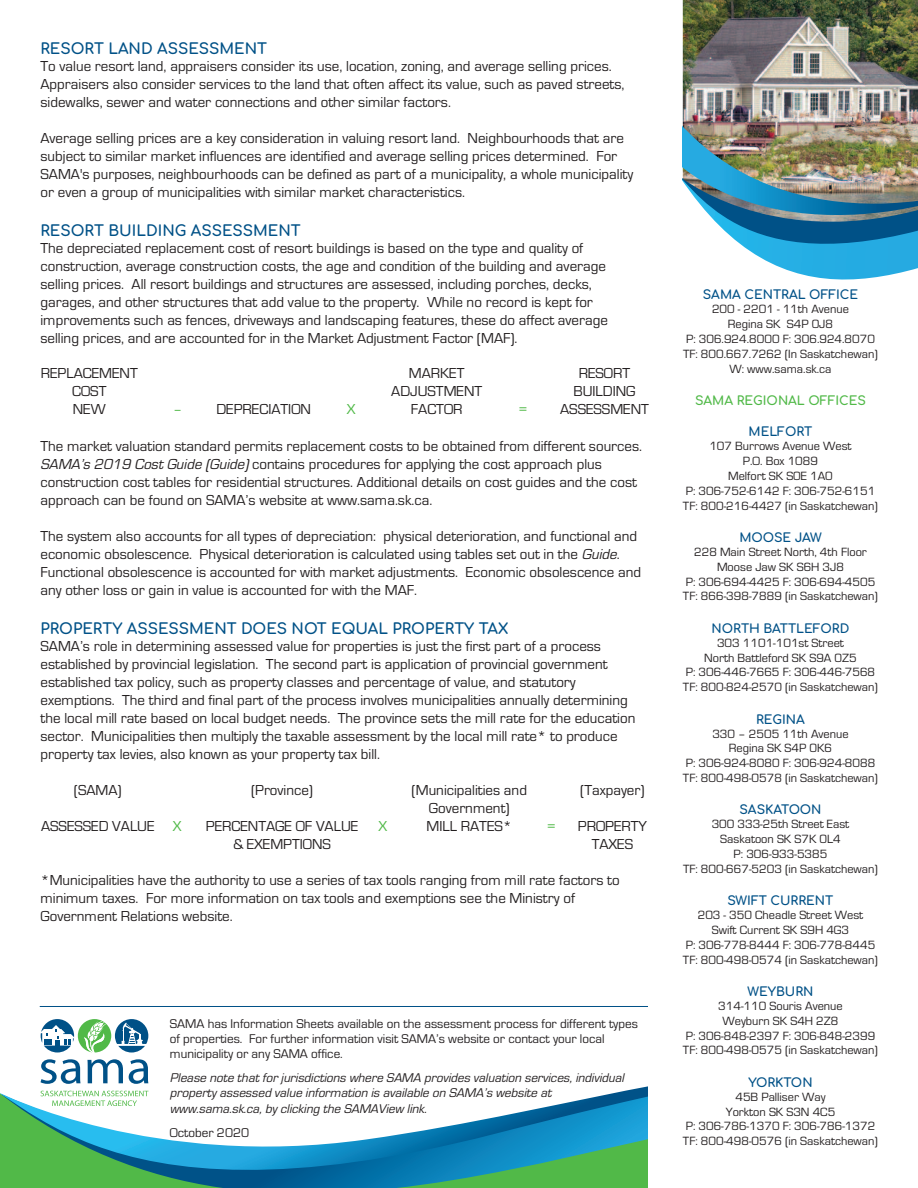
<style>
.page{position:relative;width:918px;height:1188px;background:#fff}
.page>*{position:absolute;margin:0;border:0;box-sizing:border-box;transform-origin:0 0}
.t1{font:15px/18px "Eurostile";color:#231f20}
.t2{font:700 15px "Comfortaa";color:#005187}
.t3{font:15px "Eurostile";color:#51b948}
.t4{font:13.2px/15.1px "Eurostile";color:#231f20}
.t5{font:italic 13.2px/15.1px "Eurostile";color:#231f20}
.t6{font:12.3px/14.9px "Eurostile";color:#231f20;text-align:center}
.t7{font:700 12.3px "Comfortaa";color:#005187}
.t8{font:700 12.3px "Comfortaa";color:#51b948}
.s1{font-style:italic}
</style>
<div class="page">
<svg style="left:0;top:1067px;width:648px;height:120px"></svg>
<hr style="left:40px;top:1006px;width:608px;height:1px;background:#005187">
<svg style="left:41px;top:1091px;width:107px;height:15px"></svg>
<svg style="left:40px;top:1059px;width:40px;height:25px"></svg>
<svg style="left:87px;top:1059px;width:36px;height:24px"></svg>
<svg style="left:129px;top:1059px;width:19px;height:25px"></svg>
<svg style="left:41px;top:1019px;width:107px;height:34px"></svg>
<img style="left:683px;top:0;width:235px;height:75px">
<svg style="left:775px;top:265px;width:143px;height:15px;fill:#26ade3"></svg>
<img style="left:683px;top:75px;width:235px;height:190px">
<p class="t2" style="left:40px;top:34px;width:228px">RESORT LAND ASSESSMENT</p>
<p class="t1" style="left:40px;top:56px;width:586px">To value resort land, appraisers consider its use, location, zoning, and average selling prices.<br>Appraisers also consider services to the land that often affect its value, such as paved streets, sidewalks, sewer and water connections and other similar factors.</p>
<p class="t1" style="left:40px;top:128px;width:594px">Average selling prices are a key consideration in valuing resort land. Neighbourhoods that are subject to similar market influences are identified and average selling prices determined. For SAMA's purposes, neighbourhoods can be defined as part of a municipality, a whole municipality or even a group of municipalities with similar market characteristics.</p>
<p class="t2" style="left:40px;top:217px;width:262px">RESORT BUILDING ASSESSMENT</p>
<p class="t1" style="left:40px;top:238px;width:569px">The depreciated replacement cost of resort buildings is based on the type and quality of construction, average construction costs, the age and condition of the building and average selling prices. All resort buildings and structures are assessed, including porches, decks, garages, and other structures that add value to the property. While no record is kept for improvements such as fences, driveways and landscaping features, these do affect average selling prices, and are accounted for in the Market Adjustment Factor (MAF).</p>
<p class="t1" style="left:41px;top:364px;width:98px;text-align:center">REPLACEMENT<br>COST<br>NEW</p>
<p class="t1" style="left:391px;top:364px;width:92px;text-align:center">MARKET<br>ADJUSTMENT<br>FACTOR</p>
<p class="t1" style="left:574px;top:364px;width:63px;text-align:center">RESORT<br>BUILDING</p>
<p class="t3" style="left:173px;top:400px;width:11px">–</p>
<p class="t1" style="left:560px;top:400px;width:90px">ASSESSMENT</p>
<p class="t1" style="left:217px;top:400px;width:96px">DEPRECIATION</p>
<p class="t3" style="left:347px;top:400px;width:10px">X</p>
<p class="t3" style="left:518px;top:400px;width:11px">=</p>
<p class="t1" style="left:40px;top:436px;width:603px">The market valuation standard permits replacement costs to be obtained from different sources.<br><span class="s1">SAMA’s2019CostGuide(Guide)</span>contains procedures for applying the cost approach plus construction cost tables for residential structures. Additional details on cost guides and the cost approach can be found on SAMA’s website at www.sama.sk.ca.</p>
<p class="t1" style="left:40px;top:526px;width:602px">The system also accounts for all types of depreciation: physical deterioration, and functional and economic obsolescence. Physical deterioration is calculated using tables set out in the <span class="s1">Guide</span>.<br>Functional obsolescence is accounted for with market adjustments. Economic obsolescence and any other loss or gain in value is accounted for with the MAF.</p>
<p class="t2" style="left:40px;top:615px;width:470px">PROPERTY ASSESSMENT DOES NOT EQUAL PROPERTY TAX</p>
<p class="t1" style="left:40px;top:637px;width:596px">SAMA’s role in determining assessed value for properties is just the first part of a process established by provincial legislation. The second part is application of provincial government established tax policy, such as property classes and percentage of value, and statutory exemptions. The third and final part of the process involves municipalities annually determining the local mill rate based on local budget needs. The province sets the mill rate for the education sector. Municipalities then multiply the taxable assessment by the local mill rate* to produce property tax levies, also known as your property tax bill.</p>
<p class="t1" style="left:74px;top:780px;width:49px">(SAMA)</p>
<p class="t1" style="left:41px;top:816px;width:115px">ASSESSED VALUE</p>
<p class="t3" style="left:378px;top:817px;width:10px">X</p>
<p class="t3" style="left:547px;top:817px;width:11px">=</p>
<p class="t1" style="left:251px;top:780px;width:64px">(Province)</p>
<p class="t1" style="left:206px;top:816px;width:154px;text-align:center">PERCENTAGE OF VALUE &amp; EXEMPTIONS</p>
<p class="t1" style="left:412px;top:780px;width:117px;text-align:center">(Municipalities and<br>Government)<br>MILL RATES*</p>
<p class="t1" style="left:580px;top:780px;width:66px">(Taxpayer)</p>
<p class="t1" style="left:578px;top:816px;width:71px;text-align:center">PROPERTY<br>TAXES</p>
<p class="t3" style="left:173px;top:817px;width:10px">X</p>
<p class="t1" style="left:41px;top:871px;width:581px">*Municipalities have the authority to use a series of tax tools ranging from mill rate factors to minimum taxes. For more information on tax tools and exemptions see the Ministry of<br>Government Relations website.</p>
<p class="t4" style="left:170px;top:1016px;width:470px">SAMA has Information Sheets available on the assessment process for different types of properties. For further information visit SAMA’s website or contact your local municipality or any SAMA office.</p>
<p class="t5" style="left:170px;top:1070px;width:459px">Please note that for jurisdictions where SAMA provides valuation services, individual property assessed value information is available on SAMA’s website at www.sama.sk.ca, by clicking the SAMAView link.</p>
<p class="t4" style="left:170px;top:1125px;width:81px">October 2020</p>
<p class="t7" style="left:703px;top:283px;width:157px">SAMA CENTRAL OFFICE</p>
<p class="t6" style="left:683px;top:301px;width:196px">200 - 2201 - 11th Avenue<br>Regina SK S4P 0J8<br>P: 306.924.8000 F: 306.924.8070<br>TF: 800.667.7262 (In Saskatchewan)<br>W: www.sama.sk.ca</p>
<p class="t8" style="left:695px;top:389px;width:172px">SAMA REGIONAL OFFICES</p>
<p class="t7" style="left:749px;top:421px;width:65px">MELFORT</p>
<p class="t6" style="left:683px;top:439px;width:197px">107 Burrows Avenue West<br>P.O. Box 1089<br>Melfort SK S0E 1A0<br>P: 306-752-6142 F: 306-752-6151<br>TF: 800-216-4427 (in Saskatchewan)</p>
<p class="t7" style="left:739px;top:526px;width:84px">MOOSE JAW</p>
<p class="t6" style="left:683px;top:544px;width:197px">228 Main Street North, 4th Floor<br>Moose Jaw SK S6H 3J8<br>P: 306-694-4425 F: 306-694-4505<br>TF: 866-398-7889 (in Saskatchewan)</p>
<p class="t7" style="left:712px;top:617px;width:139px">NORTH BATTLEFORD</p>
<p class="t6" style="left:683px;top:635px;width:197px">303 1101-101st Street<br>North Battleford SK S9A 0Z5<br>P: 306-446-7665 F: 306-446-7568<br>TF: 800-824-2570 (in Saskatchewan)</p>
<p class="t7" style="left:756px;top:708px;width:50px">REGINA</p>
<p class="t6" style="left:683px;top:726px;width:197px">330 – 2505 11th Avenue<br>Regina SK S4P 0K6<br>P: 306-924-8080 F: 306-924-8088<br>TF: 800-498-0578 (in Saskatchewan)</p>
<p class="t7" style="left:739px;top:799px;width:84px">SASKATOON</p>
<p class="t6" style="left:683px;top:817px;width:197px">300 333-25th Street East<br>Saskatoon SK S7K 0L4<br>P: 306-933-5385<br>TF: 800-667-5203 (in Saskatchewan)</p>
<p class="t7" style="left:728px;top:889px;width:107px">SWIFT CURRENT</p>
<p class="t6" style="left:683px;top:907px;width:197px">203 - 350 Cheadle Street West<br>Swift Current SK S9H 4G3<br>P: 306-778-8444 F: 306-778-8445<br>TF: 800-498-0574 (in Saskatchewan)</p>
<p class="t7" style="left:747px;top:980px;width:68px">WEYBURN</p>
<p class="t6" style="left:683px;top:998px;width:197px">314-110 Souris Avenue<br>Weyburn SK S4H 2Z8<br>P: 306-848-2397 F: 306-848-2399<br>TF: 800-498-0575 (in Saskatchewan)</p>
<p class="t7" style="left:748px;top:1071px;width:66px">YORKTON</p>
<p class="t6" style="left:683px;top:1089px;width:197px">45B Palliser Way<br>Yorkton SK S3N 4C5<br>P: 306-786-1370 F: 306-786-1372<br>TF: 800-498-0576 (in Saskatchewan)</p>
</div>
